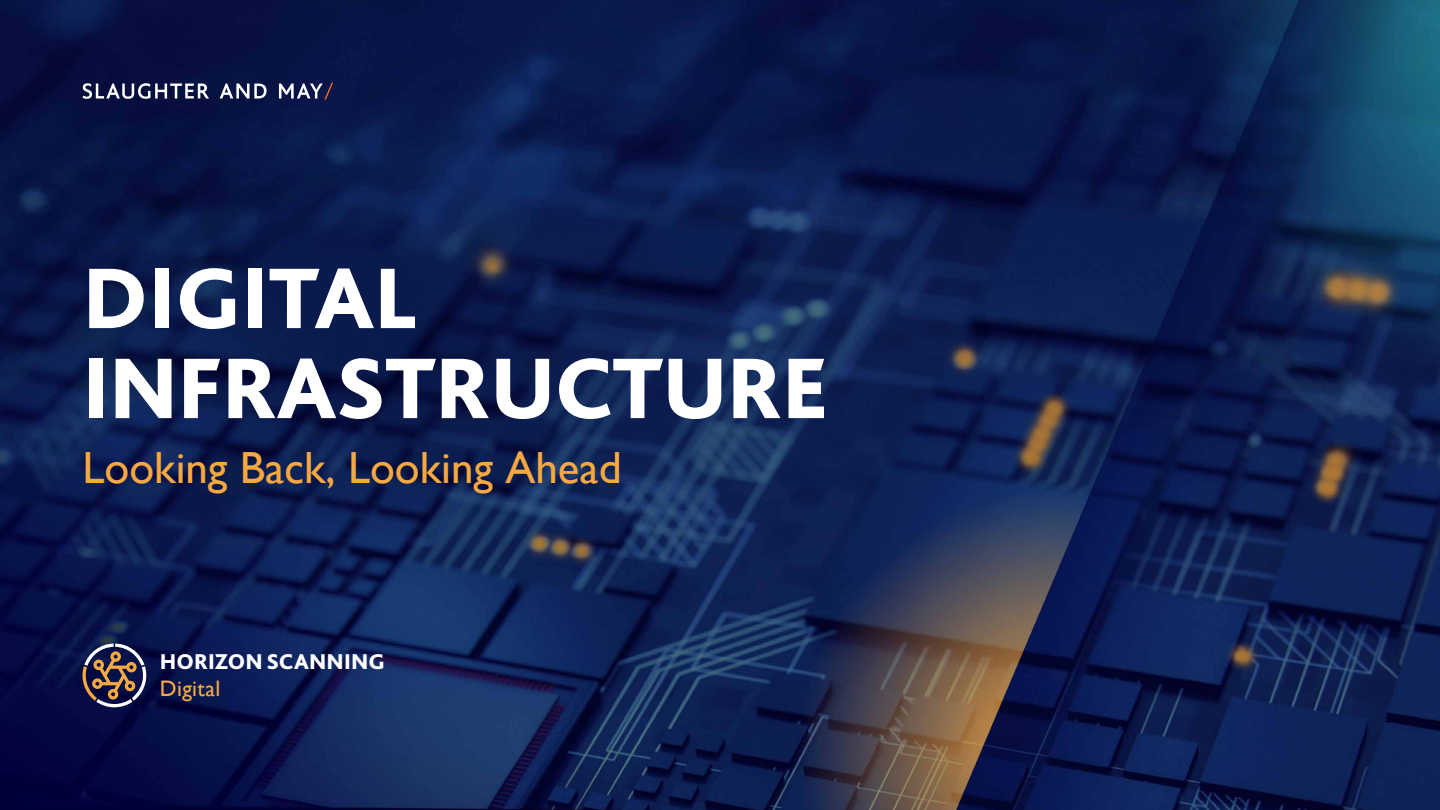
<style>
.page{position:relative;width:1440px;height:810px;background:#fff}
.page>*{position:absolute;margin:0;border:0;box-sizing:border-box;transform-origin:0 0}
.t1{font:800 90px/90px "Bliss Pro";letter-spacing:-.01em;color:#fff}
.t2{font:45px "Gill Sans";color:#f7a941}
.t3{font:800 22.42px "Bliss Pro";color:#fff}
.t4{font:22.42px "Gill Sans";letter-spacing:.015em;color:#f7a941}
</style>
<div class="page">
<img style="left:0;top:0;width:1440px;height:810px">
<svg style="left:82px;top:644px;width:64px;height:63px;background:#554a59"></svg>
<svg style="left:82px;top:83px;width:127px;height:16px"></svg>
<svg style="left:220px;top:83px;width:47px;height:16px"></svg>
<svg style="left:279px;top:82px;width:54px;height:18px"></svg>
<h1 class="t1" style="left:82px;top:251px;width:748px">DIGITAL<br>INFRASTRUCTURE</h1>
<p class="t2" style="left:82px;top:442px;width:541px">Looking Back, Looking Ahead</p>
<p class="t3" style="left:160px;top:648px;width:227px">HORIZON SCANNING</p>
<p class="t4" style="left:160px;top:675px;width:62px">Digital</p>
</div>
